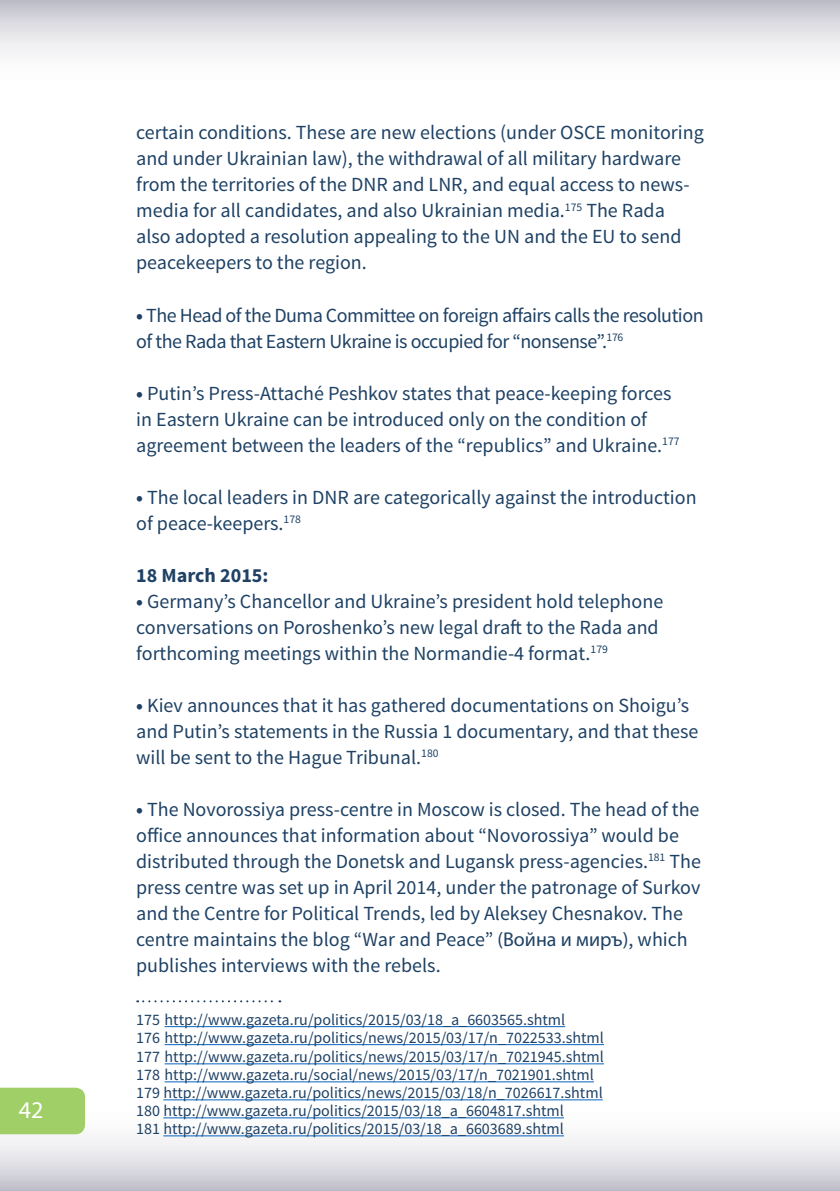
<style>
.page{position:relative;width:840px;height:1191px;background:#fff}
.page>*{position:absolute;margin:0;border:0;box-sizing:border-box;transform-origin:0 0}
.t1{font:24px "Myriad Pro";color:#fff}
.t2{font:20px/26px "Source Sans Pro";color:#1e4164}
.t3{font:20px/26px "Source Sans Pro";letter-spacing:-.025em;color:#1e4164}
.t4{font:700 20px "Source Sans Pro";color:#1e4164}
.t5{font:16px/18.2px "Source Sans Pro";color:#1e4164}
.s1{font-weight:700}
.s2{font-family:"Myriad Pro"}
</style>
<div class="page">
<div style="left:0;top:1087px;width:839px;height:104px;background:linear-gradient(to bottom,#fff,#cecdd6)"></div>
<svg style="left:0;top:0;width:839px;height:55px"></svg>
<div style="left:0;top:1087px;width:85px;height:47px;background:#a0cf67"></div>
<svg style="left:137px;top:1000px;width:143px;height:2px"></svg>
<hr style="left:164px;top:1026px;width:401px;height:1px;background:#0563c1">
<hr style="left:164px;top:1044px;width:439px;height:1px;background:#0563c1">
<hr style="left:164px;top:1063px;width:439px;height:1px;background:#0563c1">
<hr style="left:164px;top:1081px;width:429px;height:1px;background:#0563c1">
<hr style="left:163px;top:1099px;width:439px;height:1px;background:#0563c1">
<hr style="left:163px;top:1117px;width:400px;height:1px;background:#0563c1">
<hr style="left:163px;top:1135px;width:400px;height:1px;background:#0563c1">
<p class="t1" style="left:19px;top:1094px;width:26px">42</p>
<p class="t2" style="left:136px;top:120px;width:568px">certain conditions. These are new elections (under OSCE monitoring and under Ukrainian law), the withdrawal of all military hardware from the territories of the DNR and LNR, and equal access to news&shy;media for all candidates, and also Ukrainian media.<sup>175</sup> The Rada also adopted a resolution appealing to the UN and the EU to send peacekeepers to the region.</p>
<p class="t3" style="left:136px;top:302px;width:568px"><span class="s1">•</span> The Head of the Duma Committee on foreign affairs calls the resolution of the Rada that Eastern Ukraine is occupied for “nonsense”.<sup>176</sup></p>
<p class="t2" style="left:136px;top:380px;width:544px"><span class="s1">•</span> Putin’s Press-Attaché Peshkov states that peace-keeping forces in Eastern Ukraine can be introduced only on the condition of agreement between the leaders of the “republics” and Ukraine.<sup>177</sup></p>
<p class="t2" style="left:136px;top:484px;width:561px"><span class="s1">•</span> The local leaders in DNR are categorically against the introduction of peace-keepers.<sup>178</sup></p>
<p class="t4" style="left:136px;top:562px;width:134px">18 March 2015:</p>
<p class="t2" style="left:136px;top:588px;width:528px"><span class="s1">•</span> Germany’s Chancellor and Ukraine’s president hold telephone conversations on Poroshenko’s new legal draft to the Rada and forthcoming meetings within the Normandie-4 format.<sup>179</sup></p>
<p class="t2" style="left:136px;top:692px;width:563px"><span class="s1">•</span> Kiev announces that it has gathered documentations on Shoigu’s and Putin’s statements in the Russia 1 documentary, and that these will be sent to the Hague Tribunal.<sup>180</sup></p>
<p class="t2" style="left:136px;top:796px;width:566px"><span class="s1">•</span> The Novorossiya press-centre in Moscow is closed. The head of the office announces that information about “Novorossiya” would be distributed through the Donetsk and Lugansk press-agencies.<sup>181</sup> The press centre was set up in April 2014, under the patronage of Surkov and the Centre for Political Trends, led by Aleksey Chesnakov. The centre maintains the blog “War and Peace” <span class="s2">(Война и миръ)</span>, which publishes interviews with the rebels.</p>
<p class="t5" style="left:136px;top:1011px;width:469px">175 http://www.gazeta.ru/politics/2015/03/18_a_6603565.shtml<br>176 http://www.gazeta.ru/politics/news/2015/03/17/n_7022533.shtml 177 http://www.gazeta.ru/politics/news/2015/03/17/n_7021945.shtml 178 http://www.gazeta.ru/social/news/2015/03/17/n_7021901.shtml 179 http://www.gazeta.ru/politics/news/2015/03/18/n_7026617.shtml 180 http://www.gazeta.ru/politics/2015/03/18_a_6604817.shtml<br>181 http://www.gazeta.ru/politics/2015/03/18_a_6603689.shtml</p>
</div>
